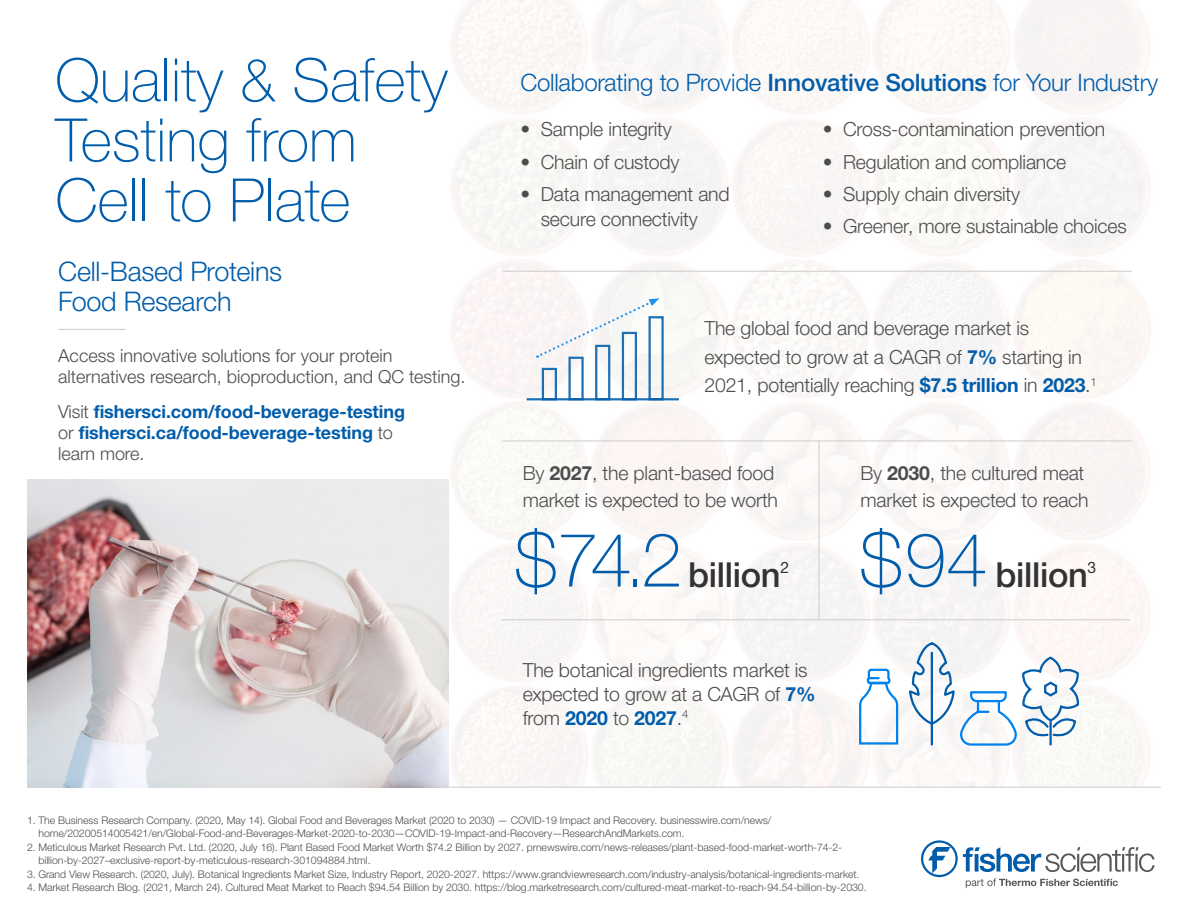
<style>
.page{position:relative;width:1188px;height:918px;background:#fff}
.page>*{position:absolute;margin:0;border:0;box-sizing:border-box;transform-origin:0 0}
.t1{font:100 75px "Helvetica Neue LTW1 G";color:#015dab}
.t2{font:100 60px/60px "Helvetica Neue LTW1 G";color:#015dab}
.t3{font:500 34.5px "Helvetica Neue LTW1 G";letter-spacing:-.01em;color:#333}
.t4{font:300 27px/30px "Helvetica Neue LTW1 G";letter-spacing:-.01em;color:#015dab}
.t5{font:300 24px "Helvetica Neue LTW1 G";letter-spacing:-.01em;color:#015dab}
.t6{font:300 19.5px/28.5px "Helvetica Neue LTW1 G";letter-spacing:-.01em;color:#4d4d4d}
.t7{font:700 18px/21px "Helvetica Neue LTW1 G";letter-spacing:-.005em;color:#015dab}
.t8{font:300 18px/21px "Helvetica Neue LTW1 G";color:#4d4d4d}
.t9{font:15.75px "Helvetica Neue LTW1 G";color:#333}
.t10{font:300 10.5px/13.5px "Helvetica Neue LTW1 G";letter-spacing:-.005em;color:#4d4d4d}
.s1{font-weight:300;color:#4d4d4d}
.s2{font-weight:500}
.s3{font-weight:700;color:#015dab}
.s4{font-weight:700}
</style>
<div class="page">
<div style="left:450px;top:0;width:711px;height:793px;background:#fcf8f5"></div>
<hr style="left:58px;top:329px;width:68px;height:1px;background:#ceccca">
<hr style="left:27px;top:787px;width:1134px;height:1px;background:#ceccca">
<svg style="left:921px;top:840px;width:234px;height:48px"></svg>
<hr style="left:503px;top:441px;width:629px;height:1px;background:#ceccca">
<hr style="left:503px;top:271px;width:629px;height:1px;background:#ceccca">
<hr style="left:819px;top:441px;width:1px;height:178px;background:#ceccca">
<hr style="left:501px;top:619px;width:629px;height:1px;background:#ceccca">
<hr style="left:527px;top:398px;width:152px;height:2px;background:#015dab">
<div style="left:542px;top:368px;width:15px;height:32px;border:2px solid #015dab"></div>
<div style="left:568px;top:357px;width:16px;height:43px;border:2px solid #015dab"></div>
<div style="left:595px;top:345px;width:15px;height:55px;border:2px solid #015dab"></div>
<div style="left:622px;top:332px;width:15px;height:68px;border:2px solid #015dab"></div>
<div style="left:649px;top:316px;width:15px;height:84px;border:2px solid #015dab"></div>
<svg style="left:537px;top:298px;width:122px;height:60px"></svg>
<svg style="left:907px;top:619px;width:174px;height:169px"></svg>
<svg style="left:859px;top:668px;width:40px;height:77px"></svg>
<img style="left:27px;top:479px;width:422px;height:309px">
<p class="t2" style="left:55px;top:50px;width:394px">Quality &amp; Safety<br>Testing from</p>
<p class="t2" style="left:55px;top:170px;width:297px">Cell to Plate</p>
<p class="t4" style="left:58px;top:257px;width:225px">Cell-Based Proteins<br>Food Research</p>
<p class="t8" style="left:58px;top:345px;width:409px">Access innovative solutions for your protein alternatives research, bioproduction, and QC testing.</p>
<p class="t7" style="left:58px;top:401px;width:348px"><span class="s1">Visit</span> fishersci.com/food-beverage-testing <span class="s1">or</span> fishersci.ca/food-beverage-testing <span class="s1">to learn more.</span></p>
<p class="t5" style="left:520px;top:68px;width:639px">Collaborating to Provide <span class="s2">Innovative Solutions</span> for Your Industry</p>
<p class="t6" style="left:520px;top:115px;width:153px">• Sample integrity</p>
<p class="t6" style="left:520px;top:147px;width:160px">• Chain of custody</p>
<p class="t6" style="left:541px;top:181px;width:191px;line-height:25.5px;text-indent:-20px">• Data management and secure connectivity</p>
<p class="t6" style="left:823px;top:115px;width:284px">• Cross-contamination prevention</p>
<p class="t6" style="left:823px;top:147px;width:245px">• Regulation and compliance</p>
<p class="t6" style="left:823px;top:179px;width:199px">• Supply chain diversity</p>
<p class="t6" style="left:823px;top:212px;width:306px">• Greener, more sustainable choices</p>
<p class="t6" style="left:704px;top:314px;width:394px">The global food and beverage market is expected to grow at a CAGR of <span class="s3">7%</span> starting in<br>2021, potentially reaching <span class="s3">$7.5 trillion</span> in <span class="s3">2023</span>.<sup>1</sup></p>
<p class="t6" style="left:523px;top:459px;width:257px;line-height:27px">By <span class="s4">2027</span>, the plant-based food market is expected to be worth</p>
<p class="t6" style="left:860px;top:459px;width:230px;line-height:27px">By <span class="s4">2030</span>, the cultured meat market is expected to reach</p>
<p class="t1" style="left:515px;top:515px;width:169px">$74.2</p>
<p class="t1" style="left:860px;top:515px;width:129px">$94</p>
<p class="t9" style="left:780px;top:558px;width:10px">2</p>
<p class="t3" style="left:995px;top:554px;width:102px">billion<sup>3</sup></p>
<p class="t3" style="left:688px;top:554px;width:94px">billion</p>
<p class="t6" style="left:523px;top:658px;width:294px;line-height:24px">The botanical ingredients market is expected to grow at a CAGR of <span class="s3">7% </span>from <span class="s3">2020</span> to <span class="s3">2027</span>.<sup>4</sup></p>
<p class="t10" style="left:39px;top:813px;width:734px;text-indent:-12px">1. The Business Research Company. (2020, May 14). Global Food and Beverages Market (2020 to 2030) — COVID-19 Impact and Recovery. businesswire.com/news/ home/20200514005421/en/Global-Food-and-Beverages-Market-2020-to-2030—COVID-19-Impact-and-Recovery—ResearchAndMarkets.com.</p>
<p class="t10" style="left:39px;top:840px;width:805px;text-indent:-12px">2. Meticulous Market Research Pvt. Ltd. (2020, July 16). Plant Based Food Market Worth $74.2 Billion by 2027. prnewswire.com/news-releases/plant-based-food-market-worth-74-2- billion-by-2027–exclusive-report-by-meticulous-research-301094884.html.</p>
<p class="t10" style="left:27px;top:867px;width:834px">3. Grand View Research. (2020, July). Botanical Ingredients Market Size, Industry Report, 2020-2027. https://www.grandviewresearch.com/industry-analysis/botanical-ingredients-market.</p>
<p class="t10" style="left:27px;top:880px;width:841px">4. Market Research Blog. (2021, March 24). Cultured Meat Market to Reach $94.54 Billion by 2030. https://blog.marketresearch.com/cultured-meat-market-to-reach-94.54-billion-by-2030.</p>
</div>
